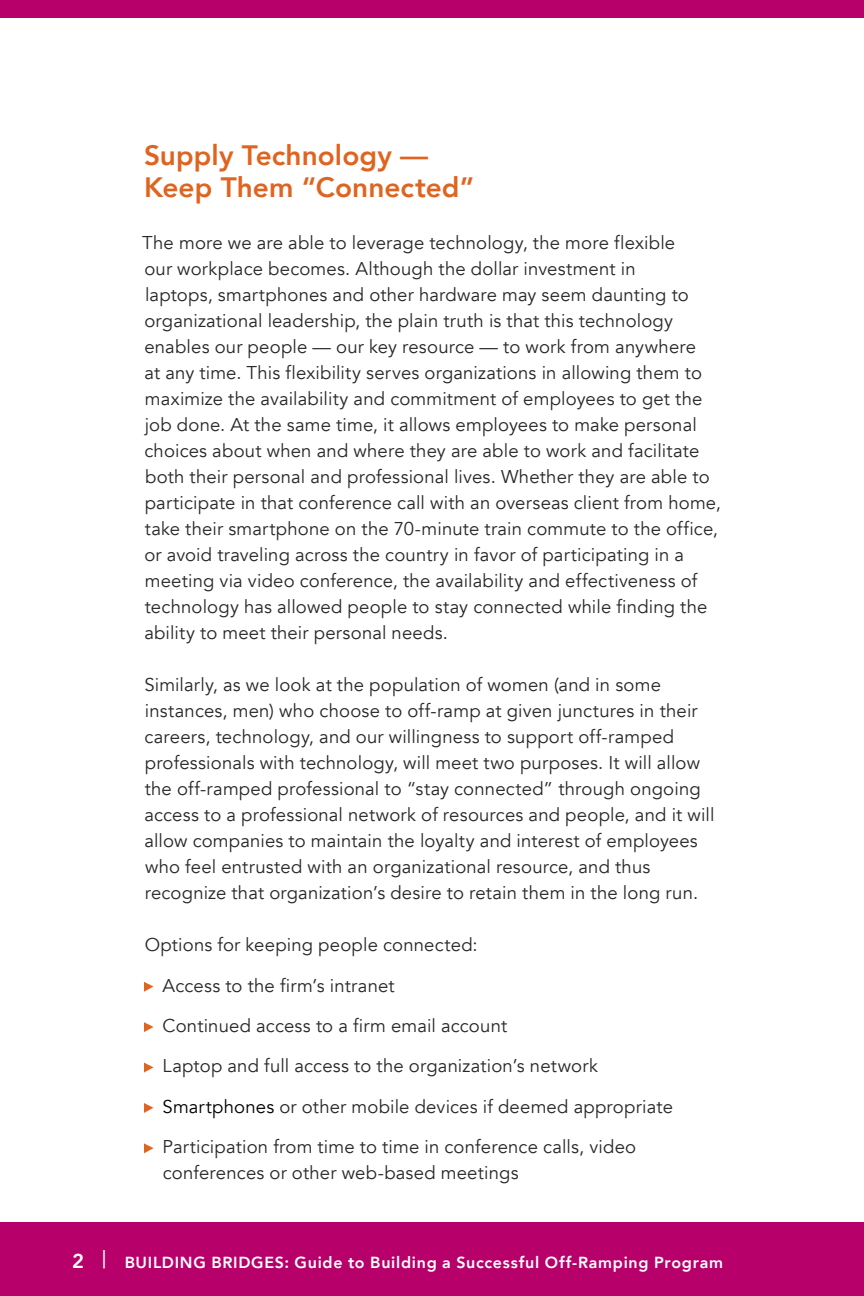
<style>
.page{position:relative;width:864px;height:1296px;background:#fff}
.page>*{position:absolute;margin:0;border:0;box-sizing:border-box;transform-origin:0 0}
.t1{font:800 28px/32px "Avenir LT Com";letter-spacing:.005em;color:#df6420}
.t2{font:18.4px/26px "Avenir LT Com";letter-spacing:.01em;color:#292829}
.t3{font:800 16px "Avenir LT Com";letter-spacing:.045em;color:#fff}
.s1{color:#000}
.s2{font-size:20px}
.s3{font-weight:400;font-size:24px}
</style>
<div class="page">
<div style="left:0;top:1222px;width:864px;height:74px;background:#b7006a"></div>
<div style="left:0;top:0;width:864px;height:18px;background:#b7006a"></div>
<svg style="left:144px;top:982px;width:9px;height:10px"></svg>
<svg style="left:144px;top:1022px;width:9px;height:10px"></svg>
<svg style="left:144px;top:1063px;width:9px;height:9px"></svg>
<svg style="left:144px;top:1103px;width:9px;height:10px"></svg>
<svg style="left:144px;top:1143px;width:9px;height:10px"></svg>
<h1 class="t1" style="left:144px;top:140px;width:332px">Supply Technology —<br>Keep Them “Connected”</h1>
<p class="t2" style="left:142px;top:230px;width:580px">The more we are able to leverage technology, the more flexible<br>our workplace becomes. Although the dollar investment in<br>laptops, smartphones and other hardware may seem daunting to organizational leadership, the plain truth is that this technology enables our people — our key resource — to work from anywhere<br>at any time. This flexibility serves organizations in allowing them to maximize the availability and commitment of employees to get the job done. At the same time, it allows employees to make personal choices about when and where they are able to work and facilitate both their personal and professional lives. Whether they are able to participate in that conference call with an overseas client from home, take their smartphone on the 70-minute train commute to the office, or avoid traveling across the country in favor of participating in a meeting via video conference, the availability and effectiveness of technology has allowed people to stay connected while finding the ability to meet their personal needs.</p>
<p class="t2" style="left:144px;top:672px;width:572px">Similarly, as we look at the population of women (and in some instances, men) who choose to off-ramp at given junctures in their careers, technology, and our willingness to support off-ramped professionals with technology, will meet two purposes. It will allow the off-ramped professional to “stay connected” through ongoing access to a professional network of resources and people, and it will allow companies to maintain the loyalty and interest of employees who feel entrusted with an organizational resource, and thus recognize that organization’s desire to retain them in the long run.</p>
<p class="t2" style="left:145px;top:932px;width:334px">Options for keeping people connected:</p>
<p class="t2" style="left:163px;top:965px;width:512px;line-height:40.4px">Access to the firm’s intranet<br>Continued access to a firm email account<br>Laptop and full access to the organization’s network <span class="s1">Smartphones</span> or other mobile devices if deemed appropriate Participation from time to time in conference calls, video</p>
<p class="t2" style="left:163px;top:1160px;width:357px">conferences or other web-based meetings</p>
<p class="t3" style="left:72px;top:1253px;width:85px"><span class="s2">2</span> <span class="s3">|</span> Buildi</p>
<p class="t3" style="left:180px;top:1253px;width:53px">ng Brid</p>
<p class="t3" style="left:251px;top:1253px;width:473px">ges: Guide to Building a Successful Off-Ramping Program</p>
</div>
